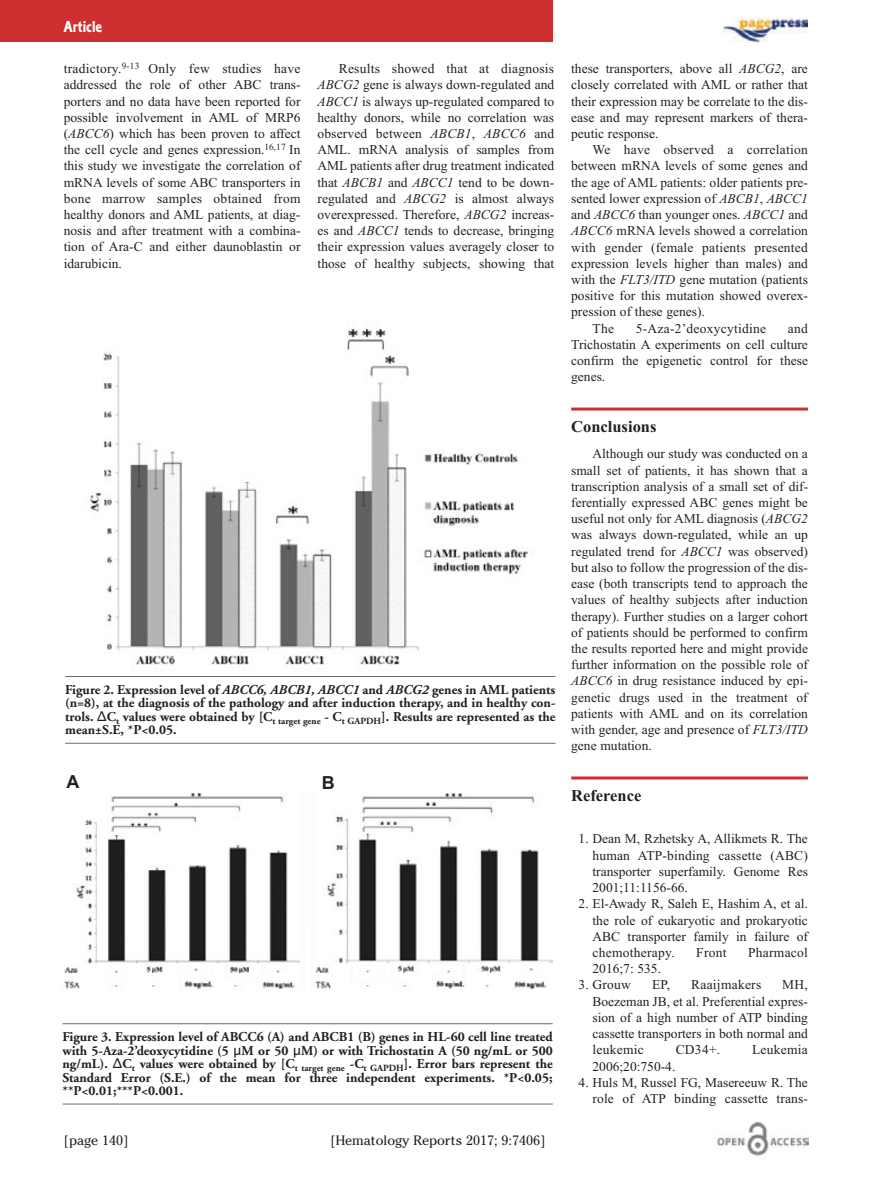
<style>
.page{position:relative;width:893px;height:1191px;background:#fff}
.page>*{position:absolute;margin:0;border:0;box-sizing:border-box;transform-origin:0 0}
.t1{font:700 18px "Arial";color:#231f20}
.t2{font:700 16.5px "Times New Roman";color:#231f20}
.t3{font:16.5px "Corinthian Bold Condensed Plain";color:#fff}
.t4{font:13.5px/16.2px "Times New Roman";color:#231f20;text-align:justify}
.t5{font:13.5px/16.2px "Times New Roman";color:#222;text-align:justify}
.t6{font:700 13.5px/13.5px "Adobe Garamond";color:#231f20;text-align:justify}
.t7{font:13.5px "Times New Roman";letter-spacing:.02em;color:#222}
.t8{font:13.5px "Cheltenham";color:#231f20}
.t9{font:13.5px "Times New Roman";letter-spacing:.02em;color:#231f20}
.s1{font-style:italic}
.s2{color:#222}
.s3{font-style:italic;color:#231f20}
.s4{color:#231f20}
.s5{font-family:"Lucida Grande";font-weight:400}
</style>
<div class="page">
<hr style="left:571px;top:407px;width:237px;height:3px;background:#ce3031">
<hr style="left:571px;top:776px;width:237px;height:3px;background:#ce3031">
<div style="left:0;top:0;width:553px;height:42px;background:#ce3031"></div>
<img style="left:717px;top:1123px;width:91px;height:34px">
<img style="left:723px;top:17px;width:84px;height:26px">
<hr style="left:63px;top:1023px;width:490px;height:1px;background:#6c6d70">
<hr style="left:63px;top:1103px;width:490px;height:1px;background:#6c6d70">
<img style="left:64px;top:793px;width:489px;height:197px">
<img style="left:90px;top:328px;width:438px;height:337px">
<hr style="left:65px;top:676px;width:490px;height:1px;background:#6c6d70">
<hr style="left:65px;top:743px;width:490px;height:1px;background:#6c6d70">
<p class="t3" style="left:63px;top:21px;width:40px">Article</p>
<p class="t4" style="left:64px;top:60px;width:238px">tradictory.<sup>9-13</sup> Only few studies have addressed the role of other ABC trans&shy;porters and no data have been reported for possible involvement in AML of MRP6 (<span class="s1">ABCC6</span>) which has been proven <span class="s2">to</span> affect <span class="s2">the cell cycle and genes expression</span>.<sup>16,17</sup> In this study we investigate the correlation of mRNA levels of some ABC transporters in bone marrow samples obtained from healthy donors and AML patients, at diag&shy;nosis and after treatment with a combina&shy;tion of Ara-C and either daunoblastin or idarubicin.</p>
<p class="t4" style="left:317px;top:60px;width:238px;text-indent:21px">Results showed that at diagnosis <span class="s1">ABCG2</span> gene is always down-regulated and <span class="s1">ABCC1</span> is always up-regulated compared to healthy donors, while no correlation was observed between <span class="s1">ABCB1</span>, <span class="s1">ABCC6</span> and AML. mRNA analysis of samples from AML patients after drug treatment indicated that <span class="s1">ABCB1</span> and <span class="s1">ABCC1</span> tend to be down&shy;regulated and <span class="s1">ABCG2</span> is almost always overexpressed. Therefore, <span class="s1">ABCG2</span> increas&shy;es and <span class="s1">ABCC1</span> tends to decrease, bringing their expression values averagely closer to those of healthy subjects, showing that</p>
<p class="t4" style="left:571px;top:60px;width:238px">these transporters, above all <span class="s1">ABCG2</span>, are closely correlated with AML or rather that their expression may be correlate to the dis&shy;ease and may represent markers of thera&shy;peutic response.</p>
<p class="t7" style="left:592px;top:142px;width:217px">We have observed a correlation</p>
<p class="t5" style="left:571px;top:158px;width:238px">between mRNA levels of some genes and</p>
<p class="t5" style="left:571px;top:174px;width:238px">the age of AML patients: older patients pre-</p>
<p class="t5" style="left:571px;top:190px;width:238px">sented lower expression of <span class="s1">ABCB1</span>, <span class="s1">ABCC1</span></p>
<p class="t5" style="left:571px;top:206px;width:238px">and <span class="s1">ABCC6</span> than younger ones. <span class="s1">ABCC1</span> and</p>
<p class="t5" style="left:571px;top:223px;width:238px"><span class="s1">ABCC6</span> mRNA levels showed a correlation</p>
<p class="t5" style="left:571px;top:239px;width:238px">with gender (female patients presented</p>
<p class="t5" style="left:571px;top:255px;width:238px">expression levels higher than males) and</p>
<p class="t5" style="left:571px;top:271px;width:238px">with the <span class="s1">FLT3/ITD</span> gene mutation (patients</p>
<p class="t5" style="left:571px;top:287px;width:238px">positive for this mutation showed overex-</p>
<p class="t5" style="left:571px;top:304px;width:135px">pression of these genes).</p>
<p class="t5" style="left:592px;top:320px;width:23px">The</p>
<p class="t7" style="left:636px;top:320px;width:132px">5-Aza-2’deoxycytidine</p>
<p class="t5" style="left:571px;top:320px;width:238px;text-indent:217px">and Trichostatin A experiments on cell culture confirm the epigenetic control for these genes.</p>
<p class="t2" style="left:571px;top:416px;width:87px">Conclusions</p>
<p class="t5" style="left:571px;top:445px;width:238px;text-indent:21px">Although our study was conducted on a small set of patients, it has shown that a transcription analysis of a small set of dif&shy;ferentially expressed ABC genes might be useful not only for AML diagnosis (<span class="s3">ABCG2 </span><span class="s4">was always down-regulated, while an up regulated trend for</span> <span class="s3">ABCC1</span> <span class="s4">was observed) but also to follow</span> the progression of the dis&shy;ease (both transcripts tend to approach the values of healthy subjects after induction therapy). Further studies on a larger cohort of patients should be performed to confirm the results reported here and might provide further information on the possible role of <span class="s1">ABCC6</span> in drug resistance induced by epi&shy;genetic drugs used in the treatment of patients with AML and on its correlation with <span class="s4">gender, age and presence of</span> <span class="s3">FLT3/ITD </span><span class="s4">gene mutation.</span></p>
<p class="t2" style="left:571px;top:785px;width:72px">Reference</p>
<p class="t4" style="left:592px;top:830px;width:217px;text-indent:-14px">1. Dean M, Rzhetsky A, Allikmets R. The human ATP-binding cassette (ABC) transporter superfamily. Genome Res 2001;11:1156-66.</p>
<p class="t4" style="left:592px;top:895px;width:217px;text-indent:-14px">2. El-Awady R, Saleh E, Hashim A, et al. the role of eukaryotic and prokaryotic ABC transporter family in failure of chemotherapy.</p>
<p class="t6" style="left:65px;top:684px;width:492px">Figure 2. Expression level of <span class="s1">ABCC6, ABCB1, ABCC1</span> and <span class="s1">ABCG2</span> genes in AML patients (n=8), at the diagnosis of the pathology and after induction therapy, and in healthy con&shy;trols. <span class="s5">Δ</span>C<sub>t</sub> values were obtained by [C<sub>t</sub> <sub>target</sub> <sub>gene</sub> - C<sub>t</sub> <sub>GAPDH</sub>]. Results are represented as the mean±S.E, *P&lt;0.05.</p>
<h1 class="t1" style="left:66px;top:771px;width:14px">A</h1>
<h1 class="t1" style="left:322px;top:772px;width:14px">B</h1>
<p class="t4" style="left:696px;top:944px;width:32px">Front</p>
<p class="t9" style="left:748px;top:944px;width:61px">Pharmacol</p>
<p class="t6" style="left:63px;top:1031px;width:492px">Figure 3. Expression level of ABCC6 (A) and ABCB1 (B) genes in HL-60 cell line treated with 5-Aza-2’deoxycytidine (5 <span class="s5">μ</span>M or 50 <span class="s5">μ</span>M) or with Trichostatin A (50 ng/mL or 500 ng/mL). <span class="s5">Δ</span>C<sub>t</sub> values were obtained by [C<sub>t</sub> <sub>target</sub> <sub>gene</sub> -C<sub>t</sub> <sub>GAPDH</sub>]. Error bars represent the Standard Error (S.E.) of the mean for three independent experiments. *P&lt;0.05; **P&lt;0.01;***P&lt;0.001.</p>
<p class="t8" style="left:64px;top:1132px;width:66px">[page 140]</p>
<p class="t8" style="left:330px;top:1132px;width:217px">[Hematology Reports 2017; 9:7406]</p>
<p class="t4" style="left:592px;top:960px;width:70px">2016;7: 535.</p>
<p class="t4" style="left:579px;top:976px;width:54px">3. Grouw</p>
<p class="t4" style="left:652px;top:976px;width:20px">EP,</p>
<p class="t9" style="left:691px;top:977px;width:72px">Raaijmakers</p>
<p class="t4" style="left:592px;top:976px;width:217px;text-indent:190px">MH, Boezeman JB, et al. Preferential expres&shy;sion of a high number of ATP binding cassette transporters in both normal and leukemic</p>
<p class="t4" style="left:676px;top:1041px;width:46px">CD34+.</p>
<p class="t9" style="left:752px;top:1041px;width:57px">Leukemia</p>
<p class="t4" style="left:592px;top:1057px;width:84px">2006;20:750-4.</p>
<p class="t4" style="left:579px;top:1074px;width:231px;text-align:right">4. Huls M, Russel FG, Masereeuw R. The role of ATP binding cassette trans-</p>
</div>
